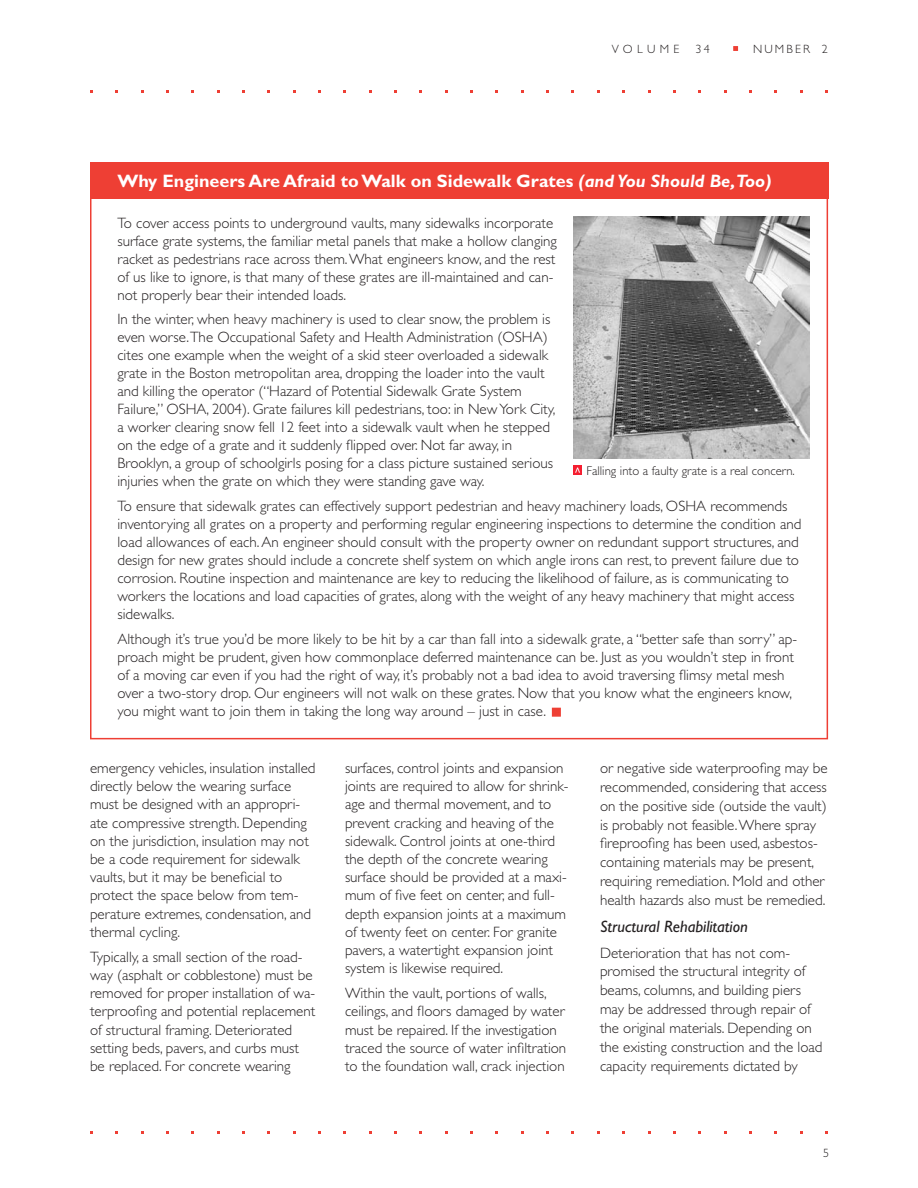
<style>
.page{position:relative;width:918px;height:1188px;background:#fff}
.page>*{position:absolute;margin:0;border:0;box-sizing:border-box;transform-origin:0 0}
.t1{font:700 18px "Gill Sans";color:#fff}
.t2{font:italic 16.5px "Gill Sans";color:#231f20}
.t3{font:300 15px/18.1px "Gill Sans";color:#231f20}
.t4{font:300 12.75px "Gill Sans";color:#231f20}
.subhead{font:300 12px "Gill Sans";letter-spacing:.18em;color:#231f20}
.s1{font-style:italic}
</style>
<div class="page">
<svg style="left:733px;top:46px;width:5px;height:5px"></svg>
<div style="left:90px;top:163px;width:738px;height:36px;background:#ee3f34"></div>
<img style="left:573px;top:216px;width:237px;height:242px">
<svg style="left:573px;top:465px;width:9px;height:9px"></svg>
<div style="left:552px;top:708px;width:9px;height:9px;background:#ee3f34;border:2px solid #ee3f34"></div>
<p class="subhead" style="left:612px;top:42px;width:69px">VOLUME</p>
<p class="subhead" style="left:696px;top:42px;width:16px">34</p>
<p class="subhead" style="left:753px;top:42px;width:76px">NUMBER 2</p>
<p class="t1" style="left:117px;top:170px;width:656px">Why Engineers Are Afraid to Walk on Sidewalk Grates <span class="s1">(and You Should Be,Too)</span></p>
<p class="t3" style="left:117px;top:214px;width:441px">To cover access points to underground vaults, many sidewalks incorporate surface grate systems, the familiar metal panels that make a hollow clanging racket as pedestrians race across them. What engineers know, and the rest of us like to ignore, is that many of these grates are ill-maintained and can&shy;not properly bear their intended loads.</p>
<p class="t3" style="left:117px;top:310px;width:439px">In the winter, when heavy machinery is used to clear snow, the problem is even worse.The Occupational Safety and Health Administration (OSHA) cites one example when the weight of a skid steer overloaded a sidewalk grate in the Boston metropolitan area, dropping the loader into the vault and killing the operator (“Hazard of Potential Sidewalk Grate System Failure,” OSHA, 2004). Grate failures kill pedestrians, too: in New York City, a worker clearing snow fell 12 feet into a sidewalk vault when he stepped on the edge of a grate and it suddenly flipped over. Not far away, in Brooklyn, a group of schoolgirls posing for a class picture sustained serious injuries when the grate on which they were standing gave way.</p>
<p class="t3" style="left:117px;top:497px;width:686px">To ensure that sidewalk grates can effectively support pedestrian and heavy machinery loads, OSHA recommends inventorying all grates on a property and performing regular engineering inspections to determine the condition and load allowances of each. An engineer should consult with the property owner on redundant support structures, and design for new grates should include a concrete shelf system on which angle irons can rest, to prevent failure due to corrosion. Routine inspection and maintenance are key to reducing the likelihood of failure, as is communicating to workers the locations and load capacities of grates, along with the weight of any heavy machinery that might access sidewalks.</p>
<p class="t3" style="left:117px;top:630px;width:681px">Although it’s true you’d be more likely to be hit by a car than fall into a sidewalk grate, a “better safe than sorry” ap&shy;proach might be prudent, given how commonplace deferred maintenance can be. Just as you wouldn’t step in front of a moving car even if you had the right of way, it’s probably not a bad idea to avoid traversing flimsy metal mesh over a two-story drop. Our engineers will not walk on these grates. Now that you know what the engineers know, you might want to join them in taking the long way around – just in case.</p>
<p class="t4" style="left:586px;top:464px;width:210px">Falling into a faulty grate is a real concern.</p>
<p class="t3" style="left:90px;top:759px;width:227px">emergency vehicles, insulation installed directly below the wearing surface must be designed with an appropri&shy;ate compressive strength. Depending on the jurisdiction, insulation may not be a code requirement for sidewalk vaults, but it may be beneficial to protect the space below from tem&shy;perature extremes, condensation, and thermal cycling.</p>
<p class="t3" style="left:90px;top:948px;width:227px">Typically, a small section of the road&shy;way (asphalt or cobblestone) must be removed for proper installation of wa&shy;terproofing and potential replacement of structural framing. Deteriorated setting beds, pavers, and curbs must be replaced. For concrete wearing</p>
<p class="t3" style="left:345px;top:759px;width:225px">surfaces, control joints and expansion joints are required to allow for shrink&shy;age and thermal movement, and to prevent cracking and heaving of the sidewalk. Control joints at one-third the depth of the concrete wearing surface should be provided at a maxi&shy;mum of five feet on center, and full&shy;depth expansion joints at a maximum of twenty feet on center. For granite pavers, a watertight expansion joint system is likewise required.</p>
<p class="t3" style="left:345px;top:984px;width:223px">Within the vault, portions of walls, ceilings, and floors damaged by water must be repaired. If the investigation traced the source of water infiltration to the foundation wall, crack injection</p>
<p class="t3" style="left:600px;top:759px;width:229px;line-height:18.9px">or negative side waterproofing may be recommended, considering that access on the positive side (outside the vault) is probably not feasible. Where spray fireproofing has been used, asbestos&shy;containing materials may be present, requiring remediation. Mold and other health hazards also must be remedied.</p>
<p class="t2" style="left:600px;top:917px;width:149px">Structural Rehabilitation</p>
<p class="t3" style="left:600px;top:943px;width:224px;line-height:18.9px">Deterioration that has not com&shy;promised the structural integrity of beams, columns, and building piers may be addressed through repair of the original materials. Depending on the existing construction and the load capacity requirements dictated by</p>
<p class="subhead" style="left:823px;top:1146px;width:7px">5</p>
</div>
